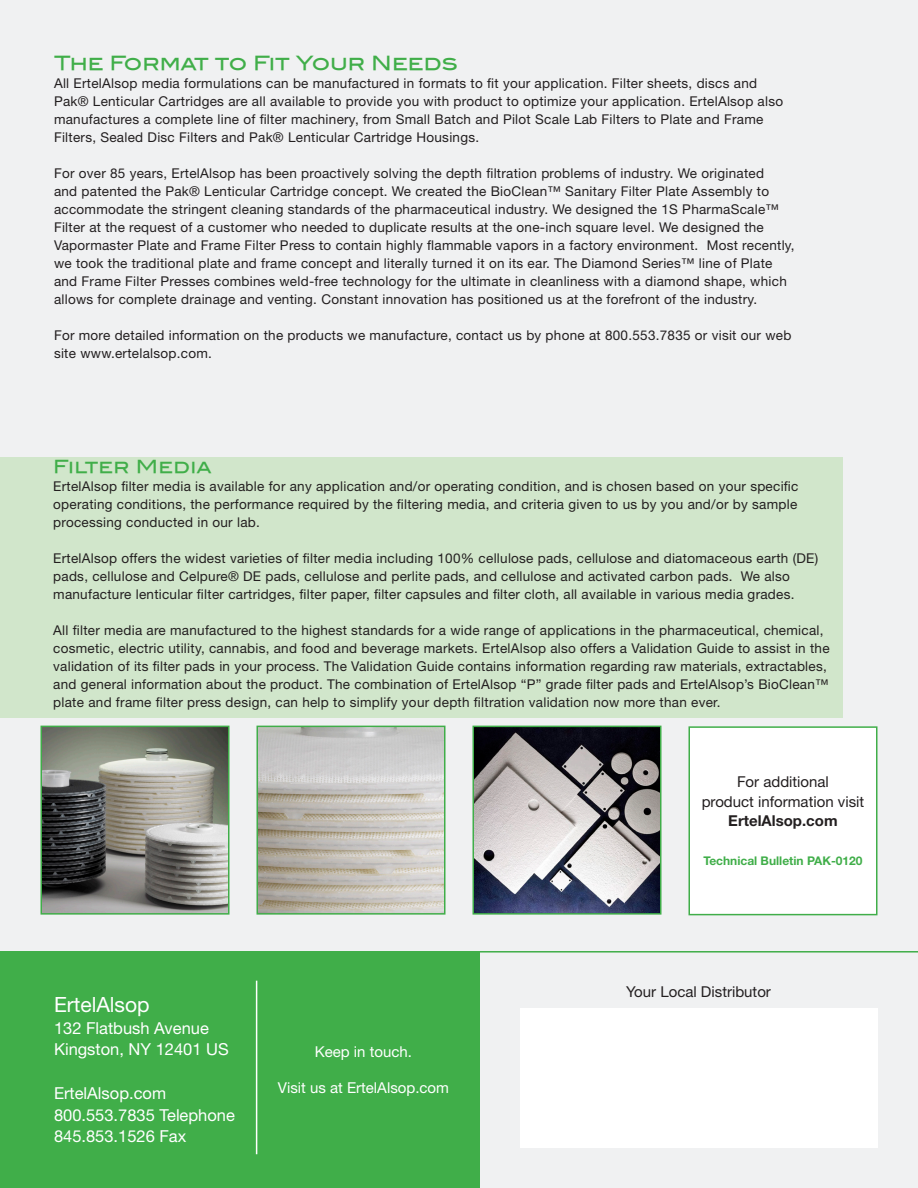
<style>
.page{position:relative;width:918px;height:1188px;background:#f0f1f2}
.page>*{position:absolute;margin:0;border:0;box-sizing:border-box;transform-origin:0 0}
.t1{font:21px "Helvetica Neue LT Std";color:#fff}
.t2{font:19.5px "Blair Md ITCTT Medium";letter-spacing:-.005em;color:#40ae49}
.Bulletin{font:18px "Blair Md ITCTT Medium";letter-spacing:.02em;color:#40ae49}
.t3{font:16.5px "Helvetica Neue LT Std";color:#fff}
.BulletCopy{font:15px/19.5px "Helvetica Neue LT Std";color:#231f20;text-align:center}
.t4{font:15px "Helvetica Neue LT Std";color:#fff}
.t5{font:700 15px "Helvetica Neue LT Std";color:#231f20}
.Bulletin-2{font:13.5px/18px "Helvetica Neue LT Std";letter-spacing:.02em;color:#231f20}
.Bulletin-3{font:700 12px "Helvetica Neue LT Std";color:#40ae49}
</style>
<div class="page">
<div style="left:0;top:952px;width:479px;height:236px;background:#40ae49"></div>
<div style="left:520px;top:1008px;width:358px;height:140px;background:#fff"></div>
<hr style="left:0;top:951px;width:918px;height:2px;background:#40ae49">
<hr style="left:256px;top:981px;width:1px;height:173px;background:#fff">
<div style="left:689px;top:727px;width:188px;height:188px;background:#fff"></div>
<div style="left:688px;top:726px;width:190px;height:189px;border:2px solid #40ae49"></div>
<div style="left:0;top:457px;width:843px;height:261px;background:#d1e6cb"></div>
<img style="left:43px;top:729px;width:184px;height:183px">
<div style="left:40px;top:726px;width:190px;height:189px;border:2px solid #40ae49"></div>
<img style="left:259px;top:729px;width:184px;height:183px">
<div style="left:256px;top:726px;width:190px;height:189px;border:2px solid #40ae49"></div>
<img style="left:475px;top:729px;width:184px;height:183px">
<div style="left:472px;top:726px;width:190px;height:189px;border:2px solid #40ae49"></div>
<p class="t2" style="left:54px;top:51px;width:405px">The Format to Fit Your Needs</p>
<p class="Bulletin-2" style="left:54px;top:74px;width:731px">All ErtelAlsop media formulations can be manufactured in formats to fit your application. Filter sheets, discs and Pak® Lenticular Cartridges are all available to provide you with product to optimize your application. ErtelAlsop also manufactures a complete line of filter machinery, from Small Batch and Pilot Scale Lab Filters to Plate and Frame Filters, Sealed Disc Filters and Pak® Lenticular Cartridge Housings.</p>
<p class="Bulletin-2" style="left:54px;top:164px;width:742px">For over 85 years, ErtelAlsop has been proactively solving the depth filtration problems of industry. We originated<br>and patented the Pak® Lenticular Cartridge concept. We created the BioClean™ Sanitary Filter Plate Assembly to accommodate the stringent cleaning standards of the pharmaceutical industry. We designed the 1S PharmaScale™ Filter at the request of a customer who needed to duplicate results at the one-inch square level. We designed the Vapormaster Plate and Frame Filter Press to contain highly flammable vapors in a factory environment. Most recently, we took the traditional plate and frame concept and literally turned it on its ear. The Diamond Series™ line of Plate and Frame Filter Presses combines weld-free technology for the ultimate in cleanliness with a diamond shape, which allows for complete drainage and venting. Constant innovation has positioned us at the forefront of the industry.</p>
<p class="Bulletin-2" style="left:54px;top:326px;width:739px">For more detailed information on the products we manufacture, contact us by phone at 800.553.7835 or visit our web site www.ertelalsop.com.</p>
<p class="Bulletin" style="left:53px;top:456px;width:160px">Filter Media</p>
<p class="Bulletin-2" style="left:53px;top:477px;width:747px;text-align:justify">ErtelAlsop filter media is available for any application and/or operating condition, and is chosen based on your specific operating conditions, the performance required by the filtering media, and criteria given to us by you and/or by sample processing conducted in our lab.</p>
<p class="Bulletin-2" style="left:53px;top:549px;width:767px">ErtelAlsop offers the widest varieties of filter media including 100% cellulose pads, cellulose and diatomaceous earth (DE) pads, cellulose and Celpure® DE pads, cellulose and perlite pads, and cellulose and activated carbon pads. We also manufacture lenticular filter cartridges, filter paper, filter capsules and filter cloth, all available in various media grades.</p>
<p class="Bulletin-2" style="left:53px;top:621px;width:778px">All filter media are manufactured to the highest standards for a wide range of applications in the pharmaceutical, chemical, cosmetic, electric utility, cannabis, and food and beverage markets. ErtelAlsop also offers a Validation Guide to assist in the validation of its filter pads in your process. The Validation Guide contains information regarding raw materials, extractables, and general information about the product. The combination of ErtelAlsop “P” grade filter pads and ErtelAlsop’s BioClean™ plate and frame filter press design, can help to simplify your depth filtration validation now more than ever.</p>
<p class="t1" style="left:54px;top:992px;width:97px">ErtelAlsop</p>
<p class="t3" style="left:54px;top:1018px;width:156px">132 Flatbush Avenue</p>
<p class="t3" style="left:54px;top:1040px;width:176px">Kingston, NY 12401 US</p>
<p class="t3" style="left:54px;top:1083px;width:114px">ErtelAlsop.com</p>
<p class="t3" style="left:54px;top:1105px;width:182px">800.553.7835 Telephone</p>
<p class="t3" style="left:54px;top:1127px;width:134px">845.853.1526 Fax</p>
<p class="t4" style="left:315px;top:1043px;width:99px">Keep in touch.</p>
<p class="t4" style="left:278px;top:1079px;width:173px">Visit us at ErtelAlsop.com</p>
<p class="BulletCopy" style="left:702px;top:772px;width:164px">For additional<br>product information visit</p>
<p class="t5" style="left:728px;top:812px;width:111px">ErtelAlsop.com</p>
<p class="Bulletin-3" style="left:703px;top:854px;width:161px">Technical Bulletin PAK-0120</p>
<p class="BulletCopy" style="left:626px;top:982px;width:146px">Your Local Distributor</p>
</div>
